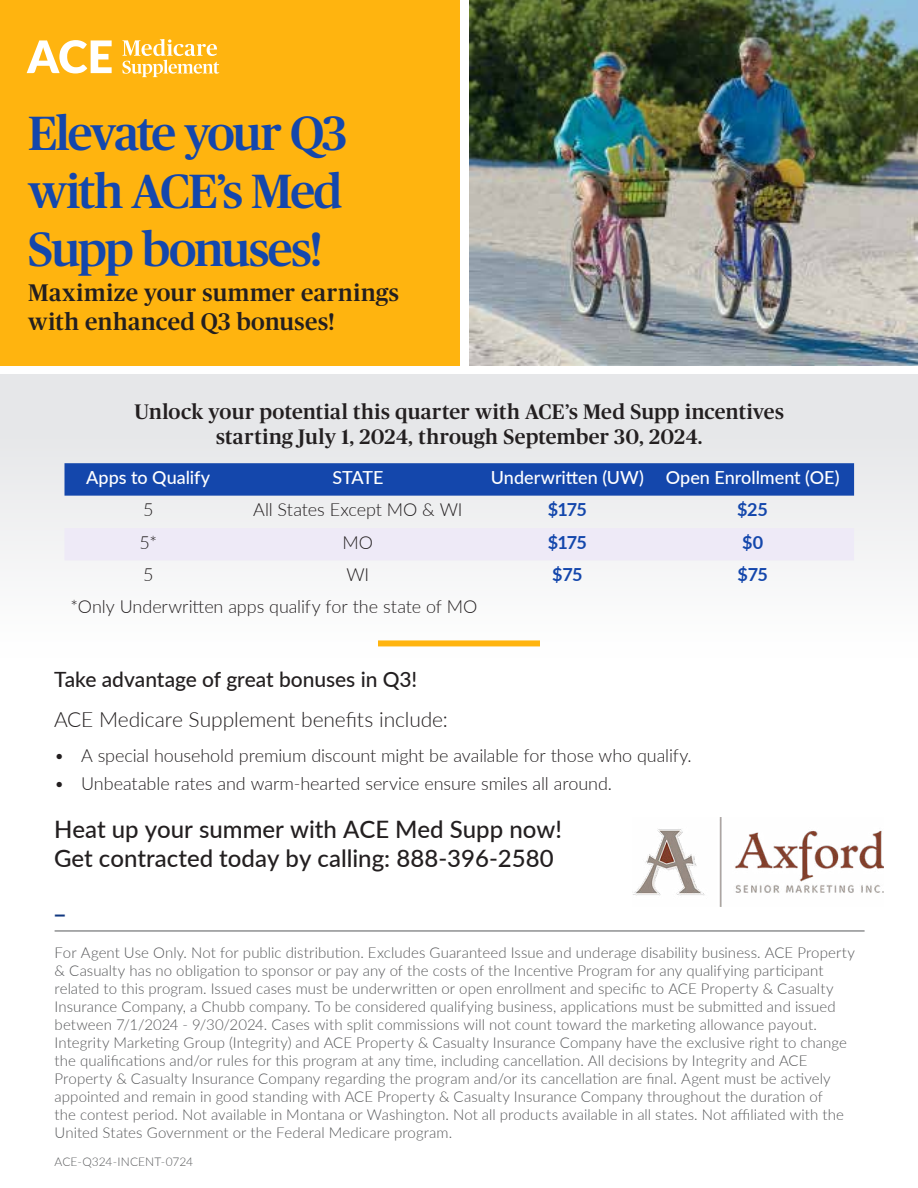
<style>
.page{position:relative;width:918px;height:1188px;background:#fff}
.page>*{position:absolute;margin:0;border:0;box-sizing:border-box;transform-origin:0 0}
.t1{font:500 48px/57.6px "Publico Headline";letter-spacing:-.04em;color:#1447ac;text-align:justify}
.t2{font:700 25.05px "Lato";color:#113880}
.t3{font:500 24px/28.5px "Lato";color:#231f20}
.t4{font:500 24px/28.8px "Publico Headline";letter-spacing:.02em;color:#231f20}
.t5{font:500 21px/25.2px "Publico Headline";letter-spacing:.01em;color:#231f20;text-align:center}
.t6{font:300 21px "Lato";letter-spacing:-.005em;color:#231f20}
.t7{font:500 21px "Lato";letter-spacing:-.005em;color:#231f20}
.t8{font:300 18px "Lato";letter-spacing:-.005em;color:#231f20}
.t9{font:500 18px "Lato";color:#fff}
.t10{font:700 18px "Lato";letter-spacing:-.045em;color:#1447ac}
.t11{font:300 15px/18px "Lato";letter-spacing:.005em;color:#57585a}
.t12{font:300 12px "Lato";color:#57585a}
</style>
<div class="page">
<div style="left:0;top:374px;width:918px;height:284px;background:linear-gradient(to right,#f0f1f2,#f0f1f2)"></div>
<div style="left:378px;top:640px;width:162px;height:6px;background:#ffb40f"></div>
<div style="left:0;top:0;width:459px;height:365px;background:#ffb40f"></div>
<div style="left:64px;top:463px;width:790px;height:33px;background:#1447ac"></div>
<div style="left:64px;top:528px;width:790px;height:32px;background:#eeeaf7"></div>
<svg style="left:27px;top:40px;width:85px;height:33px"></svg>
<svg style="left:122px;top:39px;width:97px;height:38px"></svg>
<hr style="left:55px;top:931px;width:810px;height:1px;background:#57585a">
<img style="left:469px;top:0;width:449px;height:365px">
<img style="left:633px;top:818px;width:250px;height:88px">
<h1 class="t1" style="left:28px;top:102px;width:321px">Elevate your Q3 with ACE’s Med Supp bonuses!</h1>
<h3 class="t4" style="left:28px;top:277px;width:372px">Maximize your summer earnings with enhanced Q3 bonuses!</h3>
<h3 class="t5" style="left:135px;top:397px;width:651px">Unlock your potential this quarter with ACE’s Med Supp incentives starting July 1, 2024, through September 30, 2024.</h3>
<p class="t9" style="left:86px;top:464px;width:126px">Apps to Qualify</p>
<p class="t9" style="left:332px;top:464px;width:53px">STATE</p>
<p class="t9" style="left:491px;top:464px;width:350px">Underwritten (UW) Open Enrollment (OE)</p>
<p class="t8" style="left:143px;top:497px;width:12px">5</p>
<p class="t8" style="left:253px;top:497px;width:211px">All States Except MO &amp; WI</p>
<p class="t10" style="left:548px;top:496px;width:41px">$175</p>
<p class="t10" style="left:737px;top:496px;width:32px">$25</p>
<p class="t8" style="left:139px;top:530px;width:19px">5*</p>
<p class="t8" style="left:343px;top:530px;width:32px">MO</p>
<p class="t10" style="left:548px;top:529px;width:41px">$175</p>
<p class="t10" style="left:742px;top:529px;width:23px">$0</p>
<p class="t8" style="left:143px;top:562px;width:12px">5</p>
<p class="t8" style="left:346px;top:562px;width:24px">WI</p>
<p class="t10" style="left:552px;top:561px;width:32px">$75</p>
<p class="t10" style="left:737px;top:561px;width:32px">$75</p>
<p class="t8" style="left:71px;top:594px;width:408px">*Only Underwritten apps qualify for the state of MO</p>
<h3 class="t7" style="left:54px;top:664px;width:365px">Take advantage of great bonuses in Q3!</h3>
<h3 class="t6" style="left:54px;top:705px;width:396px">ACE Medicare Supplement benefits include:</h3>
<p class="t8" style="left:54px;top:743px;width:639px">• A special household premium discount might be available for those who qualify.</p>
<p class="t8" style="left:54px;top:771px;width:560px">• Unbeatable rates and warm-hearted service ensure smiles all around.</p>
<h3 class="t3" style="left:54px;top:814px;width:509px">Heat up your summer with ACE Med Supp now!<br>Get contracted today by calling: 888-396-2580</h3>
<h2 class="t2" style="left:54px;top:886px;width:13px">_</h2>
<p class="t11" style="left:55px;top:943px;width:802px">For Agent Use Only. Not for public distribution. Excludes Guaranteed Issue and underage disability business. ACE Property &amp; Casualty has no obligation to sponsor or pay any of the costs of the Incentive Program for any qualifying participant related to this program. Issued cases must be underwritten or open enrollment and specific to ACE Property &amp; Casualty Insurance Company, a Chubb company. To be considered qualifying business, applications must be submitted and issued between 7/1/2024 - 9/30/2024. Cases with split commissions will not count toward the marketing allowance payout.<br>Integrity Marketing Group (Integrity) and ACE Property &amp; Casualty Insurance Company have the exclusive right to change the qualifications and/or rules for this program at any time, including cancellation. All decisions by Integrity and ACE Property &amp; Casualty Insurance Company regarding the program and/or its cancellation are final. Agent must be actively appointed and remain in good standing with ACE Property &amp; Casualty Insurance Company throughout the duration of<br>the contest period. Not available in Montana or Washington. Not all products available in all states. Not affiliated with the United States Government or the Federal Medicare program.</p>
<p class="t12" style="left:55px;top:1153px;width:140px">ACE-Q324-INCENT-0724</p>
</div>
